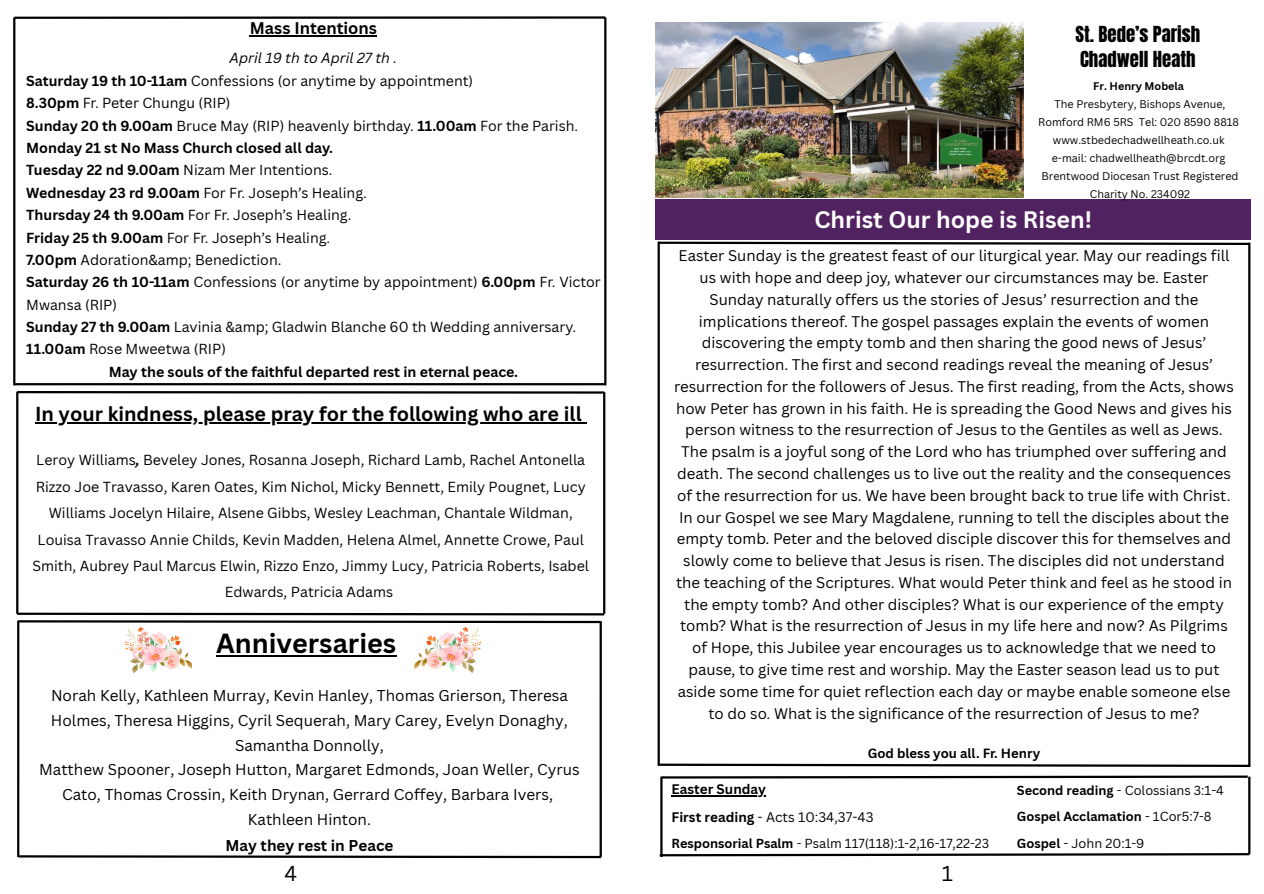
<style>
.page{position:relative;width:1264px;height:894px;background:#fff}
.page>*{position:absolute;margin:0;border:0;box-sizing:border-box;transform-origin:0 0}
.t1{font:700 26.85px "Canva Sans";color:#000}
.t2{font:700 23.1px "Canva Sans";color:#fff}
.t3{font:21px "Canva Sans";color:#000}
.t4{font:700 19.8px "Canva Sans";color:#000}
.t5{font:18.75px/25.8px "Anton";color:#000}
.t6{font:700 16.35px "Canva Sans";color:#000}
.t7{font:15.3px/24.6px "Canva Sans";color:#000;text-align:center}
.t8{font:700 15.3px "Canva Sans";color:#000}
.t9{font:15px/21.8px "Canva Sans";color:#000;text-align:center}
.t10{font:14.25px/26.4px "Canva Sans";color:#000;text-align:center}
.t11{font:14.1px "Canva Sans";color:#000}
.t12{font:700 14.1px "Canva Sans";color:#000}
.t13{font:italic 14.1px "Canva Sans";color:#000}
.t14{font:13.5px "Canva Sans";color:#000}
.t15{font:700 13.5px "Canva Sans";color:#000}
.t16{font:700 13.05px "Canva Sans";color:#000}
.t17{font:12.75px "Canva Sans";color:#000}
.t18{font:700 12.75px "Canva Sans";color:#000}
.t19{font:10.8px/18px "Canva Sans";color:#000;text-align:center}
.t20{font:700 10.8px "Canva Sans";color:#000}
.s1{font-weight:700}
.s2{font-weight:700;font-style:italic}
.s3{font-weight:400}
</style>
<div class="page">
<hr style="left:13px;top:17px;width:2px;height:368px;background:#000">
<hr style="left:604px;top:18px;width:2px;height:367px;background:#000">
<hr style="left:14px;top:16px;width:591px;height:3px;background:#000">
<hr style="left:14px;top:383px;width:591px;height:2px;background:#000">
<hr style="left:657px;top:241px;width:3px;height:524px;background:#000">
<hr style="left:1248px;top:242px;width:2px;height:523px;background:#000">
<svg style="left:657px;top:762px;width:594px;height:5px"></svg>
<svg style="left:657px;top:241px;width:594px;height:5px"></svg>
<hr style="left:16px;top:391px;width:2px;height:222px;background:#000">
<hr style="left:603px;top:392px;width:2px;height:221px;background:#000">
<hr style="left:17px;top:391px;width:587px;height:2px;background:#000">
<hr style="left:17px;top:620px;width:2px;height:236px;background:#000">
<hr style="left:599px;top:621px;width:3px;height:235px;background:#000">
<svg style="left:17px;top:853px;width:585px;height:6px"></svg>
<svg style="left:16px;top:611px;width:590px;height:13px"></svg>
<hr style="left:216px;top:654px;width:180px;height:2px;background:#000">
<img style="left:414px;top:627px;width:66px;height:45px">
<img style="left:126px;top:627px;width:66px;height:45px">
<div style="left:655px;top:200px;width:595px;height:40px;background:#512260"></div>
<img style="left:655px;top:23px;width:368px;height:174px">
<hr style="left:660px;top:776px;width:2px;height:80px;background:#000">
<hr style="left:1248px;top:776px;width:2px;height:77px;background:#000">
<svg style="left:660px;top:775px;width:589px;height:4px"></svg>
<svg style="left:659px;top:851px;width:592px;height:6px"></svg>
<hr style="left:250px;top:35px;width:127px;height:2px;background:#000">
<hr style="left:35px;top:422px;width:547px;height:1px;background:#000">
<hr style="left:671px;top:794px;width:95px;height:1px;background:#000">
<p class="t6" style="left:250px;top:17px;width:129px">Mass Intentions</p>
<p class="t13" style="left:230px;top:48px;width:169px">April 19 th to April 27 th .</p>
<p class="t11" style="left:26px;top:71px;width:448px"><span class="s1">Saturday 19 th 10-11am</span> Confessions (or anytime by appointment)</p>
<p class="t11" style="left:26px;top:93px;width:206px"><span class="s1">8.30pm</span> Fr. Peter Chungu (RIP)</p>
<p class="t11" style="left:26px;top:115px;width:553px"><span class="s1">Sunday 20 th 9.00am</span> Bruce May (RIP) heavenly birthday. <span class="s1">11.00am</span> For the Parish.</p>
<p class="t12" style="left:26px;top:138px;width:308px">Monday 21 st No Mass Church closed all day.</p>
<p class="t11" style="left:26px;top:160px;width:308px"><span class="s1">Tuesday 22 nd 9.00am</span> Nizam Mer Intentions.</p>
<p class="t11" style="left:26px;top:183px;width:342px"><span class="s1">Wednesday 23 rd 9.00am</span> For Fr. Joseph’s Healing.</p>
<p class="t11" style="left:26px;top:205px;width:327px"><span class="s1">Thursday 24 th 9.00am</span> For Fr. Joseph’s Healing.</p>
<p class="t11" style="left:26px;top:227px;width:306px"><span class="s1">Friday 25 th 9.00am</span> For Fr. Joseph’s Healing.</p>
<p class="t11" style="left:26px;top:250px;width:257px"><span class="s1">7.00pm</span> Adoration&amp;amp; Benediction.</p>
<p class="t11" style="left:26px;top:272px;width:576px"><span class="s1">Saturday 26 th 10-11am</span> Confessions (or anytime by appointment) <span class="s1">6.00pm</span> Fr. Victor</p>
<p class="t11" style="left:26px;top:294px;width:92px">Mwansa (RIP)</p>
<p class="t11" style="left:26px;top:317px;width:551px"><span class="s1">Sunday 27 th 9.00am</span> Lavinia &amp;amp; Gladwin Blanche 60 th Wedding anniversary.</p>
<p class="t11" style="left:26px;top:339px;width:201px"><span class="s1">11.00am</span> Rose Mweetwa (RIP)</p>
<p class="t12" style="left:109px;top:362px;width:411px">May the souls of the faithful departed rest in eternal peace.</p>
<p class="t4" style="left:35px;top:399px;width:548px">In your kindness, please pray for the following who are ill</p>
<p class="t10" style="left:32px;top:446px;width:558px">Leroy Williams<span class="s2">,</span> Beveley Jones, Rosanna Joseph, Richard Lamb, Rachel Antonella Rizzo Joe Travasso, Karen Oates, Kim Nichol, Micky Bennett, Emily Pougnet, Lucy Williams Jocelyn Hilaire, Alsene Gibbs, Wesley Leachman, Chantale Wildman, Louisa Travasso Annie Childs, Kevin Madden, Helena Almel, Annette Crowe, Paul Smith, Aubrey Paul Marcus Elwin, Rizzo Enzo, Jimmy Lucy, Patricia Roberts, Isabel Edwards, Patricia Adams</p>
<p class="t1" style="left:216px;top:624px;width:182px">Anniversaries</p>
<p class="t7" style="left:39px;top:683px;width:542px">Norah Kelly, Kathleen Murray, Kevin Hanley, Thomas Grierson, Theresa Holmes, Theresa Higgins, Cyril Sequerah, Mary Carey, Evelyn Donaghy, Samantha Donnolly,<br>Matthew Spooner, Joseph Hutton, Margaret Edmonds, Joan Weller, Cyrus Cato, Thomas Crossin, Keith Drynan, Gerrard Coffey, Barbara Ivers, Kathleen Hinton.</p>
<p class="t8" style="left:225px;top:834px;width:169px">May they rest in Peace</p>
<h3 class="t5" style="left:1075px;top:21px;width:126px">St. Bede’s Parish<br>Chadwell Heath</h3>
<h5 class="t20" style="left:1093px;top:78px;width:92px">Fr. Henry Mobela</h5>
<p class="t19" style="left:1038px;top:95px;width:202px">The Presbytery, Bishops Avenue,<br>Romford RM6 5RS Tel: 020 8590 8818</p>
<p class="t19" style="left:1052px;top:131px;width:173px">www.stbedechadwellheath.co.uk</p>
<p class="t19" style="left:1051px;top:149px;width:175px">e-mail: chadwellheath@brcdt.org</p>
<p class="t19" style="left:1041px;top:167px;width:199px">Brentwood Diocesan Trust Registered<br>Charity No. 234092</p>
<p class="t2" style="left:814px;top:203px;width:279px">Christ Our hope is Risen!</p>
<h1 class="t9" style="left:674px;top:244px;width:561px">Easter Sunday is the greatest feast of our liturgical year. May our readings fill us with hope and deep joy, whatever our circumstances may be. Easter Sunday naturally offers us the stories of Jesus’ resurrection and the implications thereof. The gospel passages explain the events of women discovering the empty tomb and then sharing the good news of Jesus’ resurrection. The first and second readings reveal the meaning of Jesus’ resurrection for the followers of Jesus. The first reading, from the Acts, shows how Peter has grown in his faith. He is spreading the Good News and gives his person witness to the resurrection of Jesus to the Gentiles as well as Jews.<br>The psalm is a joyful song of the Lord who has triumphed over suffering and death. The second challenges us to live out the reality and the consequences of the resurrection for us. We have been brought back to true life with Christ.<br>In our Gospel we see Mary Magdalene, running to tell the disciples about the empty tomb. Peter and the beloved disciple discover this for themselves and slowly come to believe that Jesus is risen. The disciples did not understand the teaching of the Scriptures. What would Peter think and feel as he stood in the empty tomb? And other disciples? What is our experience of the empty tomb? What is the resurrection of Jesus in my life here and now? As Pilgrims of Hope, this Jubilee year encourages us to acknowledge that we need to pause, to give time rest and worship. May the Easter season lead us to put aside some time for quiet reflection each day or maybe enable someone else to do so. What is the significance of the resurrection of Jesus to me?</h1>
<h5 class="t16" style="left:867px;top:743px;width:174px">God bless you all. Fr. Henry</h5>
<p class="t15" style="left:671px;top:779px;width:96px">Easter Sunday</p>
<p class="t14" style="left:671px;top:807px;width:203px"><span class="s1">First reading</span> - Acts 10:34,37-43</p>
<p class="t17" style="left:671px;top:834px;width:319px"><span class="s1">Responsorial Psalm</span> - Psalm 117(118):1-2,16-17,22-23</p>
<h4 class="t17" style="left:1016px;top:780px;width:208px"><span class="s1">Second reading</span> - Colossians 3:1-4</h4>
<p class="t18" style="left:1016px;top:807px;width:196px">Gospel Acclamation <span class="s3">- 1Cor5:7-8</span></p>
<p class="t17" style="left:1016px;top:834px;width:129px"><span class="s1">Gospel</span> - John 20:1-9</p>
<p class="t3" style="left:284px;top:858px;width:14px">4</p>
<p class="t3" style="left:941px;top:858px;width:13px">1</p>
</div>
